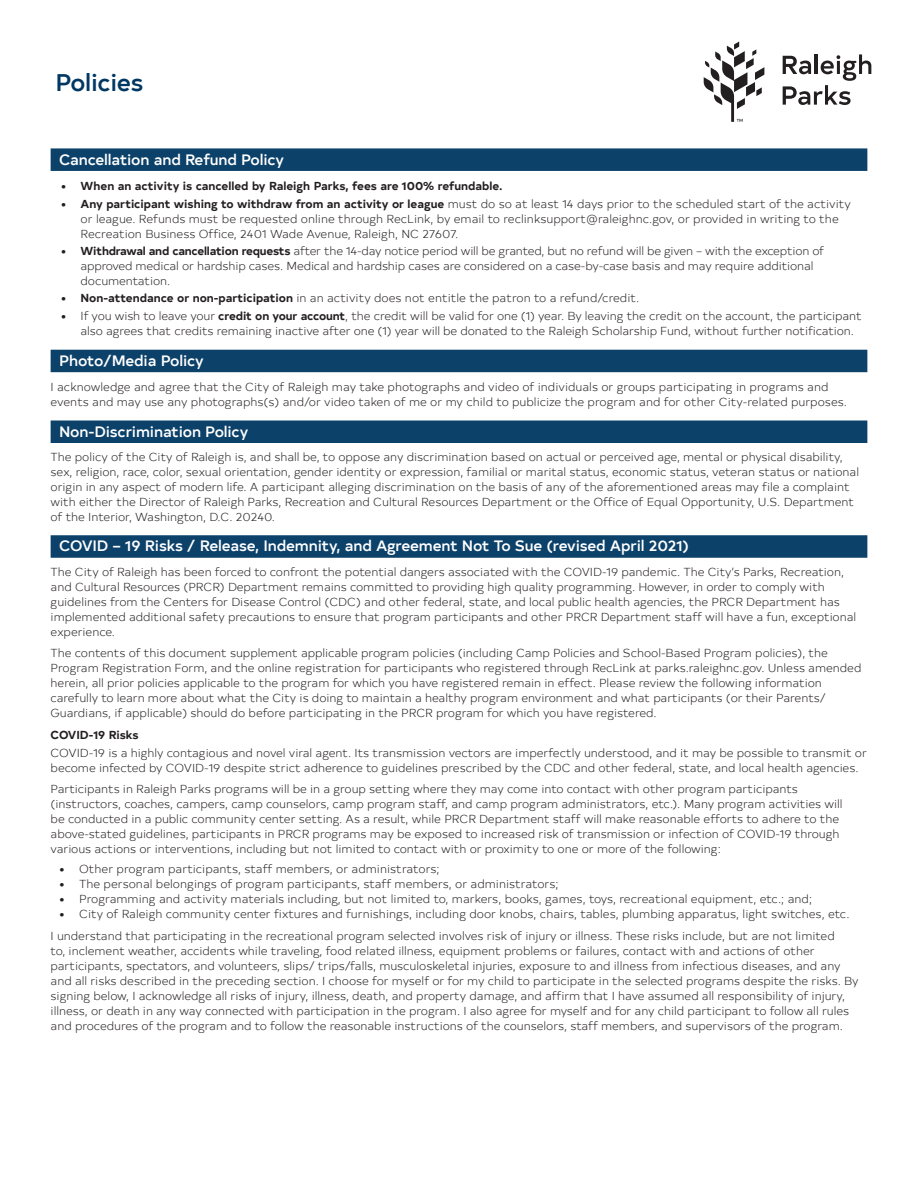
<style>
.page{position:relative;width:918px;height:1188px;background:#fff}
.page>*{position:absolute;margin:0;border:0;box-sizing:border-box;transform-origin:0 0}
.t1{font:500 24px "Typold";letter-spacing:-.015em;color:#003863}
.t2{font:500 15px "Typold";letter-spacing:-.01em;color:#fff}
.t3{font:300 11.55px/15px "Typold";letter-spacing:-.005em;color:#231f20}
.t4{font:700 11.55px "Typold";color:#231f20}
.s1{font-weight:700}
</style>
<div class="page">
<div style="left:51px;top:148px;width:816px;height:23px;background:#0c416a"></div>
<div style="left:51px;top:350px;width:816px;height:22px;background:#0c416a"></div>
<div style="left:51px;top:421px;width:816px;height:22px;background:#0c416a"></div>
<div style="left:51px;top:535px;width:816px;height:23px;background:#0c416a"></div>
<svg style="left:704px;top:42px;width:60px;height:80px"></svg>
<svg style="left:783px;top:54px;width:88px;height:51px"></svg>
<h1 class="t1" style="left:55px;top:63px;width:90px">Policies</h1>
<p class="t2" style="left:59px;top:147px;width:227px">Cancellation and Refund Policy</p>
<p class="t4" style="left:61px;top:177px;width:443px">• When an activity is cancelled by Raleigh Parks, fees are 100% refundable.</p>
<p class="t3" style="left:81px;top:195px;width:772px;text-indent:-19px"><span class="s1">• Any participant wishing to withdraw from an activity or league</span> must do so at least 14 days prior to the scheduled start of the activity or league. Refunds must be requested online through RecLink, by email to reclinksupport@raleighnc.gov, or provided in writing to the<br>Recreation Business Office, 2401 Wade Avenue, Raleigh, NC 27607.</p>
<p class="t3" style="left:81px;top:242px;width:745px;text-indent:-19px"><span class="s1">• Withdrawal and cancellation requests</span> after the 14-day notice period will be granted, but no refund will be given – with the exception of approved medical or hardship cases. Medical and hardship cases are considered on a case-by-case basis and may require additional documentation.</p>
<p class="t3" style="left:61px;top:290px;width:580px"><span class="s1">• Non-attendance or non-participation</span> in an activity does not entitle the patron to a refund/credit.</p>
<p class="t3" style="left:81px;top:308px;width:783px;text-indent:-19px"><span class="s1">•</span> If you wish to leave your <span class="s1">credit on your account</span>, the credit will be valid for one (1) year. By leaving the credit on the account, the participant also agrees that credits remaining inactive after one (1) year will be donated to the Raleigh Scholarship Fund, without further notification.</p>
<p class="t2" style="left:59px;top:349px;width:146px">Photo/Media Policy</p>
<p class="t3" style="left:51px;top:378px;width:798px">I acknowledge and agree that the City of Raleigh may take photographs and video of individuals or groups participating in programs and events and may use any photographs(s) and/or video taken of me or my child to publicize the program and for other City-related purposes.</p>
<p class="t2" style="left:59px;top:419px;width:191px">Non-Discrimination Policy</p>
<p class="t3" style="left:51px;top:449px;width:810px">The policy of the City of Raleigh is, and shall be, to oppose any discrimination based on actual or perceived age, mental or physical disability, sex, religion, race, color, sexual orientation, gender identity or expression, familial or marital status, economic status, veteran status or national origin in any aspect of modern life. A participant alleging discrimination on the basis of any of the aforementioned areas may file a complaint with either the Director of Raleigh Parks, Recreation and Cultural Resources Department or the Office of Equal Opportunity, U.S. Department of the Interior, Washington, D.C. 20240.</p>
<p class="t2" style="left:59px;top:534px;width:631px">COVID – 19 Risks / Release, Indemnity, and Agreement Not To Sue (revised April 2021)</p>
<p class="t3" style="left:51px;top:564px;width:807px">The City of Raleigh has been forced to confront the potential dangers associated with the COVID-19 pandemic. The City’s Parks, Recreation, and Cultural Resources (PRCR) Department remains committed to providing high quality programming. However, in order to comply with guidelines from the Centers for Disease Control (CDC) and other federal, state, and local public health agencies, the PRCR Department has implemented additional safety precautions to ensure that program participants and other PRCR Department staff will have a fun, exceptional experience.</p>
<p class="t3" style="left:51px;top:644px;width:812px">The contents of this document supplement applicable program policies (including Camp Policies and School-Based Program policies), the Program Registration Form, and the online registration for participants who registered through RecLink at parks.raleighnc.gov. Unless amended herein, all prior policies applicable to the program for which you have registered remain in effect. Please review the following information carefully to learn more about what the City is doing to maintain a healthy program environment and what participants (or their Parents/ Guardians, if applicable) should do before participating in the PRCR program for which you have registered.</p>
<p class="t4" style="left:51px;top:725px;width:89px">COVID-19 Risks</p>
<p class="t3" style="left:51px;top:744px;width:818px">COVID-19 is a highly contagious and novel viral agent. Its transmission vectors are imperfectly understood, and it may be possible to transmit or become infected by COVID-19 despite strict adherence to guidelines prescribed by the CDC and other federal, state, and local health agencies.</p>
<p class="t3" style="left:51px;top:780px;width:794px">Participants in Raleigh Parks programs will be in a group setting where they may come into contact with other program participants (instructors, coaches, campers, camp counselors, camp program staff, and camp program administrators, etc.). Many program activities will be conducted in a public community center setting. As a result, while PRCR Department staff will make reasonable efforts to adhere to the above-stated guidelines, participants in PRCR programs may be exposed to increased risk of transmission or infection of COVID-19 through various actions or interventions, including but not limited to contact with or proximity to one or more of the following:</p>
<p class="t3" style="left:60px;top:861px;width:381px"><span class="s1">•</span> Other program participants, staff members, or administrators;</p>
<p class="t3" style="left:60px;top:876px;width:500px"><span class="s1">•</span> The personal belongings of program participants, staff members, or administrators;</p>
<p class="t3" style="left:60px;top:891px;width:754px"><span class="s1">•</span> Programming and activity materials including, but not limited to, markers, books, games, toys, recreational equipment, etc.; and;</p>
<p class="t3" style="left:51px;top:902px;width:800px;line-height:21.8px;text-indent:9px"><span class="s1">•</span> City of Raleigh community center fixtures and furnishings, including door knobs, chairs, tables, plumbing apparatus, light switches, etc.<br>I understand that participating in the recreational program selected involves risk of injury or illness. These risks include, but are not limited</p>
<p class="t3" style="left:51px;top:943px;width:809px">to, inclement weather, accidents while traveling, food related illness, equipment problems or failures, contact with and actions of other participants, spectators, and volunteers, slips/ trips/falls, musculoskeletal injuries, exposure to and illness from infectious diseases, and any and all risks described in the preceding section. I choose for myself or for my child to participate in the selected programs despite the risks. By signing below, I acknowledge all risks of injury, illness, death, and property damage, and affirm that I have assumed all responsibility of injury, illness, or death in any way connected with participation in the program. I also agree for myself and for any child participant to follow all rules and procedures of the program and to follow the reasonable instructions of the counselors, staff members, and supervisors of the program.</p>
</div>
